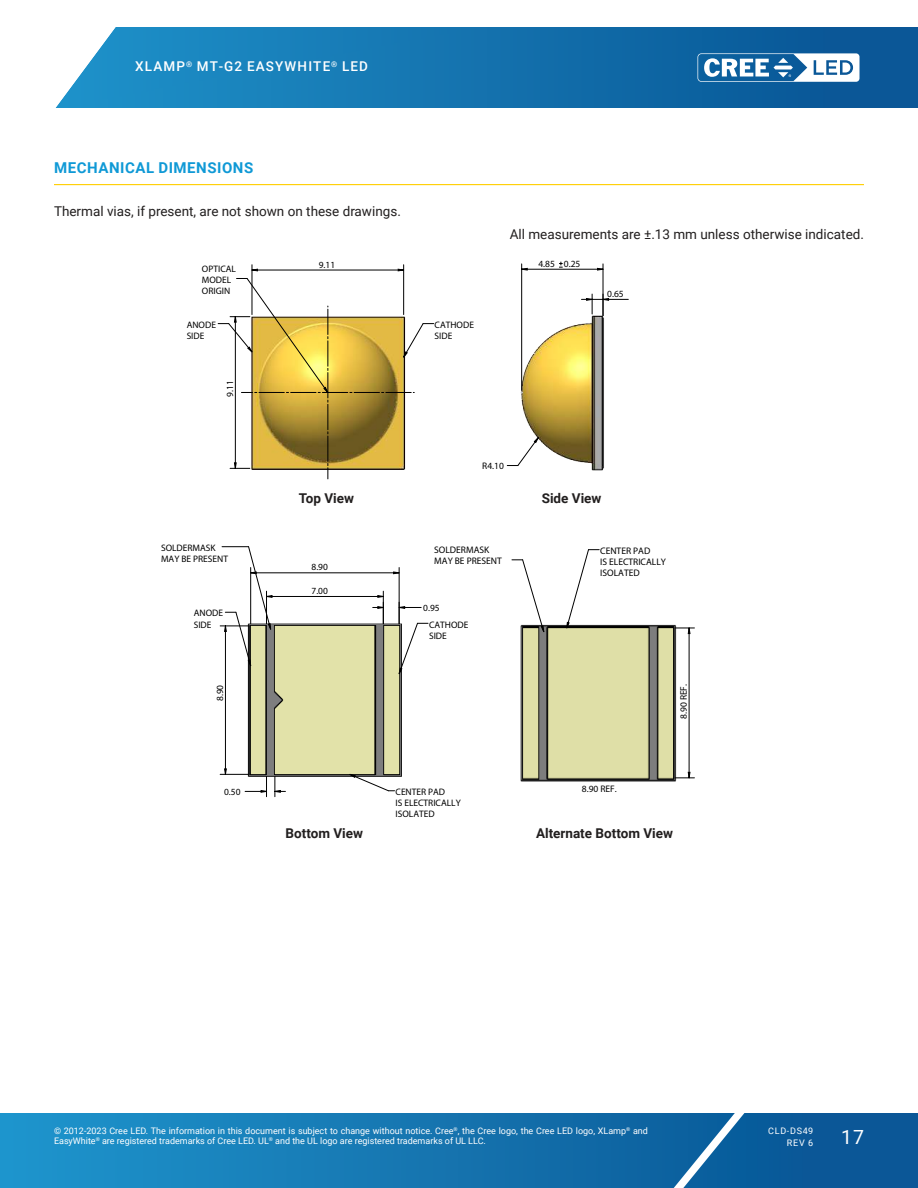
<style>
.page{position:relative;width:918px;height:1188px;background:#fff}
.page>*{position:absolute;margin:0;border:0;box-sizing:border-box;transform-origin:0 0}
.t1{font:19.5px "Roboto";color:#fff}
.t2{font:700 15px "Roboto";letter-spacing:.035em;color:#0f99d6}
.t3{font:13.5px "Roboto";color:#221f1f}
.t4{font:700 13.5px "Roboto";color:#221f1f}
.t5{font:500 13.5px "Roboto";letter-spacing:.085em;color:#fff}
.t6{font:9.45px/11.1px "Roboto";color:#000}
.t7{font:9px/10.8px "Roboto";color:#fff}
.t8{font:9px/12px "Roboto";letter-spacing:.085em;color:#fff;text-align:right}
</style>
<div class="page">
<img style="left:0;top:1113px;width:918px;height:75px">
<svg style="left:644px;top:1113px;width:117px;height:75px;background:#1d6ca5"></svg>
<svg style="left:85px;top:27px;width:833px;height:81px;background:#1573ae"></svg>
<img style="left:55px;top:68px;width:30px;height:40px">
<svg style="left:698px;top:53px;width:162px;height:29px"></svg>
<hr style="left:54px;top:184px;width:810px;height:1px;background:#ffce00">
<hr style="left:689px;top:259px;width:1px;height:57px;background:#000">
<hr style="left:838px;top:259px;width:1px;height:57px;background:#000">
<hr style="left:705px;top:283px;width:1px;height:33px;background:#000">
<hr style="left:822px;top:283px;width:1px;height:33px;background:#000">
<hr style="left:663px;top:318px;width:1px;height:149px;background:#000">
<svg style="left:218px;top:261px;width:411px;height:218px"></svg>
<svg style="left:219px;top:546px;width:209px;height:251px"></svg>
<img style="left:520px;top:624px;width:170px;height:158px">
<svg style="left:566px;top:549px;width:33px;height:79px"></svg>
<svg style="left:512px;top:559px;width:32px;height:73px"></svg>
<svg style="left:675px;top:628px;width:19px;height:151px"></svg>
<h3 class="t5" style="left:135px;top:59px;width:234px">XLAMP<sup>®</sup> MT-G2 EASYWHITE<sup>®</sup> LED</h3>
<h2 class="t2" style="left:54px;top:161px;width:201px">MECHANICAL DIMENSIONS</h2>
<h3 class="t3" style="left:54px;top:205px;width:348px">Thermal vias, if present, are not shown on these drawings.</h3>
<p class="t6" style="left:319px;top:260px;width:18px">9.11</p>
<p class="t6" style="left:202px;top:264px;width:36px">OPTICAL<br>MODEL<br>ORIGIN</p>
<p class="t6" style="left:187px;top:320px;width:31px">ANODE<br>SIDE</p>
<p class="t6" style="left:435px;top:320px;width:41px">CATHODE<br>SIDE</p>
<p class="t6" style="left:225px;top:397px;width:18px;rotate:-90deg">9.11</p>
<h3 class="t3" style="left:510px;top:224px;width:356px">All measurements are ±.13 mm unless otherwise indicated.</h3>
<p class="t6" style="left:538px;top:259px;width:44px">4.85 0.25</p>
<p class="t6" style="left:607px;top:289px;width:18px">0.65</p>
<h3 class="t4" style="left:299px;top:492px;width:57px">Top View</h3>
<p class="t6" style="left:482px;top:461px;width:23px">R4.10</p>
<h3 class="t4" style="left:542px;top:492px;width:61px">Side View</h3>
<p class="t6" style="left:161px;top:543px;width:69px">SOLDERMASK<br>MAY BE PRESENT</p>
<p class="t6" style="left:434px;top:545px;width:69px">SOLDERMASK<br>MAY BE PRESENT</p>
<p class="t6" style="left:312px;top:563px;width:18px">8.90</p>
<p class="t6" style="left:194px;top:609px;width:31px">ANODE<br>SIDE</p>
<p class="t6" style="left:215px;top:701px;width:18px;rotate:-90deg">8.90</p>
<p class="t6" style="left:224px;top:787px;width:18px">0.50</p>
<p class="t6" style="left:312px;top:586px;width:18px">7.00</p>
<p class="t6" style="left:429px;top:600px;width:41px;line-height:16.8px;text-indent:-6px">0.95<br>CATHODE</p>
<p class="t6" style="left:429px;top:631px;width:19px">SIDE</p>
<p class="t6" style="left:396px;top:787px;width:67px">CENTER PAD<br>IS ELECTRICALLY<br>ISOLATED</p>
<p class="t6" style="left:600px;top:546px;width:67px">CENTER PAD<br>IS ELECTRICALLY<br>ISOLATED</p>
<p class="t6" style="left:582px;top:784px;width:36px">8.90 REF.</p>
<p class="t6" style="left:679px;top:719px;width:36px;rotate:-90deg">8.90 REF.</p>
<h3 class="t4" style="left:286px;top:828px;width:79px">Bottom View</h3>
<h3 class="t4" style="left:536px;top:828px;width:138px">Alternate Bottom View</h3>
<p class="t7" style="left:54px;top:1126px;width:596px">© 2012-2023 Cree LED. The information in this document is subject to change without notice. Cree<sup>®</sup>, the Cree logo, the Cree LED logo, XLamp<sup>®</sup> and<br>EasyWhite<sup>®</sup> are registered trademarks of Cree LED. UL<sup>®</sup> and the UL logo are registered trademarks of UL LLC.</p>
<p class="t8" style="left:768px;top:1125px;width:47px">CLD-DS49<br>REV 6</p>
<h1 class="t1" style="left:841px;top:1128px;width:24px">17</h1>
</div>
